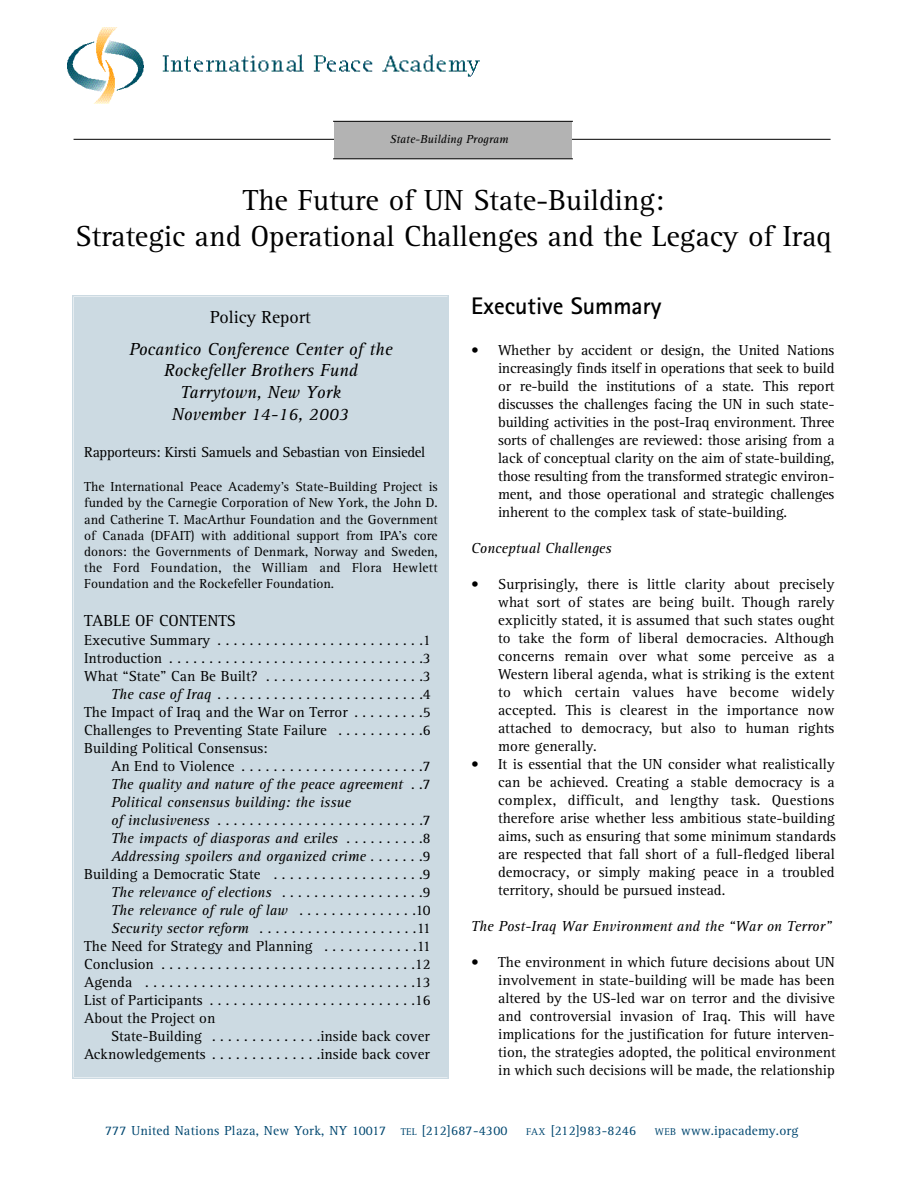
<style>
.page{position:relative;width:918px;height:1188px;background:#fff}
.page>*{position:absolute;margin:0;border:0;box-sizing:border-box;transform-origin:0 0}
.t1{font:30px/36px "Rotis Serif";color:#000;text-align:center}
.t2{font:700 24px "Rotis Sans Serif";color:#000}
.t3{font:italic 18px/21.6px "Rotis Serif";color:#000;text-align:center}
.t4{font:18px "Rotis Serif";color:#000}
.t5{font:16.5px "Rotis Serif";color:#000}
.t6{font:15px/18px "Rotis Serif";color:#000;text-align:justify}
.t7{font:italic 15px "Rotis Serif";color:#000}
.t8{font:15px "Rotis Serif";letter-spacing:-.02em;color:#000}
.t9{font:13.5px/16.2px "Rotis Serif";color:#000;text-align:justify}
.t10{font:13.5px "Rotis Serif";letter-spacing:.01em;color:#004770}
.t11{font:italic 12px "Rotis Serif";color:#000}
.s1{font-style:italic}
.s2{font-style:normal}
.s3{font-size:10.2px}
</style>
<div class="page">
<div style="left:72px;top:296px;width:377px;height:783px;background:#ccdae2"></div>
<hr style="left:74px;top:139px;width:756px;height:1px;background:#000">
<div style="left:334px;top:121px;width:238px;height:38px;background:#b3b3b3"></div>
<hr style="left:334px;top:121px;width:238px;height:1px;background:#000">
<hr style="left:334px;top:159px;width:238px;height:1px;background:#000">
<img style="left:68px;top:27px;width:76px;height:76px">
<img style="left:162px;top:54px;width:318px;height:23px">
<p class="t11" style="left:390px;top:135px;width:120px">State-Building Program</p>
<h1 class="t1" style="left:76px;top:185px;width:758px">The Future of UN State-Building:<br>Strategic and Operational Challenges and the Legacy of Iraq</h1>
<p class="t4" style="left:210px;top:311px;width:102px">Policy Report</p>
<p class="t3" style="left:129px;top:340px;width:265px">Pocantico Conference Center of the<br>Rockefeller Brothers Fund<br>Tarrytown, New York<br>November 14-16, 2003</p>
<p class="t8" style="left:84px;top:446px;width:343px">Rapporteurs: Kirsti Samuels and Sebastian von Einsiedel</p>
<p class="t9" style="left:84px;top:480px;width:355px">The International Peace Academy’s State-Building Project is funded by the Carnegie Corporation of New York, the John D. and Catherine T. MacArthur Foundation and the Government of Canada (DFAIT) with additional support from IPA’s core donors: the Governments of Denmark, Norway and Sweden, the Ford Foundation, the William and Flora Hewlett Foundation and the Rockefeller Foundation.</p>
<p class="t5" style="left:84px;top:615px;width:153px">TABLE OF CONTENTS</p>
<p class="t6" style="left:84px;top:632px;width:348px">Executive Summary . . . . . . . . . . . . . . . . . . . . . . . . . .1</p>
<p class="t6" style="left:84px;top:650px;width:348px">Introduction . . . . . . . . . . . . . . . . . . . . . . . . . . . . . . . .3</p>
<p class="t6" style="left:84px;top:668px;width:348px">What “State” Can Be Built? . . . . . . . . . . . . . . . . . . . .3</p>
<p class="t6" style="left:111px;top:686px;width:321px"><span class="s1">The case of Iraq</span> . . . . . . . . . . . . . . . . . . . . . . . . . .4</p>
<p class="t6" style="left:84px;top:704px;width:348px">The Impact of Iraq and the War on Terror . . . . . . . . .5</p>
<p class="t6" style="left:84px;top:722px;width:348px">Challenges to Preventing State Failure . . . . . . . . . . .6</p>
<p class="t6" style="left:84px;top:740px;width:185px">Building Political Consensus:</p>
<p class="t6" style="left:111px;top:758px;width:321px">An End to Violence . . . . . . . . . . . . . . . . . . . . . . .7</p>
<p class="t7" style="left:111px;top:779px;width:321px">The quality and nature of the peace agreement <span class="s2">. .7</span></p>
<p class="t7" style="left:111px;top:797px;width:241px">Political consensus building: the issue</p>
<p class="t6" style="left:111px;top:812px;width:321px"><span class="s1">of inclusiveness</span> . . . . . . . . . . . . . . . . . . . . . . . . . .7</p>
<p class="t7" style="left:111px;top:833px;width:321px">The impacts of diasporas and exiles <span class="s2">. . . . . . . . . .8</span></p>
<p class="t7" style="left:111px;top:851px;width:321px">Addressing spoilers and organized crime <span class="s2">. . . . . . .9</span></p>
<p class="t6" style="left:84px;top:866px;width:348px">Building a Democratic State . . . . . . . . . . . . . . . . . . .9</p>
<p class="t7" style="left:111px;top:887px;width:321px">The relevance of elections <span class="s2">. . . . . . . . . . . . . . . . . .9</span></p>
<p class="t7" style="left:111px;top:905px;width:321px">The relevance of rule of law <span class="s2">. . . . . . . . . . . . . . .10</span></p>
<p class="t6" style="left:111px;top:920px;width:321px"><span class="s1">Security sector reform</span> . . . . . . . . . . . . . . . . . . . .11</p>
<p class="t6" style="left:84px;top:938px;width:348px">The Need for Strategy and Planning . . . . . . . . . . . .11</p>
<p class="t6" style="left:84px;top:956px;width:348px">Conclusion . . . . . . . . . . . . . . . . . . . . . . . . . . . . . . . .12</p>
<p class="t6" style="left:84px;top:974px;width:348px">Agenda . . . . . . . . . . . . . . . . . . . . . . . . . . . . . . . . . .13</p>
<p class="t6" style="left:84px;top:992px;width:348px">List of Participants . . . . . . . . . . . . . . . . . . . . . . . . . .16</p>
<p class="t6" style="left:84px;top:1010px;width:133px">About the Project on</p>
<p class="t6" style="left:111px;top:1028px;width:320px">State-Building . . . . . . . . . . . . . .inside back cover</p>
<p class="t6" style="left:84px;top:1046px;width:347px">Acknowledgements . . . . . . . . . . . . . .inside back cover</p>
<h2 class="t2" style="left:471px;top:297px;width:192px">Executive Summary</h2>
<p class="t6" style="left:498px;top:342px;width:338px;text-indent:-27px">• Whether by accident or design, the United Nations increasingly finds itself in operations that seek to build or re-build the institutions of a state. This report discusses the challenges facing the UN in such state&shy;building activities in the post-Iraq environment. Three sorts of challenges are reviewed: those arising from a lack of conceptual clarity on the aim of state-building, those resulting from the transformed strategic environ&shy;ment, and those operational and strategic challenges inherent to the complex task of state-building.</p>
<p class="t7" style="left:471px;top:542px;width:142px">Conceptual Challenges</p>
<p class="t6" style="left:498px;top:576px;width:338px;text-indent:-27px">• S u r p r i s i n g l y, there is little clarity about precisely what sort of states are being built. Though rarely explicitly stated, it is assumed that such states ought to take the form of liberal democracies. Although concerns remain over what some perceive as a Western liberal agenda, what is striking is the extent to which certain values have become widely accepted. This is clearest in the importance now attached to democracy, but also to human rights more generally.</p>
<p class="t6" style="left:498px;top:756px;width:339px;text-indent:-27px">• It is essential that the UN consider what realistically can be achieved. Creating a stable democracy is a complex, difficult, and lengthy task. Questions therefore arise whether less ambitious state-building aims, such as ensuring that some minimum standards are respected that fall short of a full-fledged liberal democracy, or simply making peace in a troubled territory, should be pursued instead.</p>
<p class="t7" style="left:471px;top:920px;width:362px">The Post-Iraq War Environment and the “War on Terror”</p>
<p class="t6" style="left:498px;top:954px;width:339px;text-indent:-27px">• The environment in which future decisions about UN involvement in state-building will be made has been altered by the US-led war on terror and the divisive and controversial invasion of Iraq. This will have implications for the justification for future interven&shy;tion, the strategies adopted, the political environment in which such decisions will be made, the relationship</p>
<p class="t10" style="left:105px;top:1126px;width:404px">777 United Nations Plaza, New York, NY 10 017 <span class="s3">T E L</span> [ 212]687-4300</p>
<p class="t10" style="left:526px;top:1126px;width:111px"><span class="s3">FA X</span> [ 212]983-8246</p>
<p class="t10" style="left:655px;top:1126px;width:145px"><span class="s3">W E B</span> w w w. i p a c a d e m y. o r g</p>
</div>
